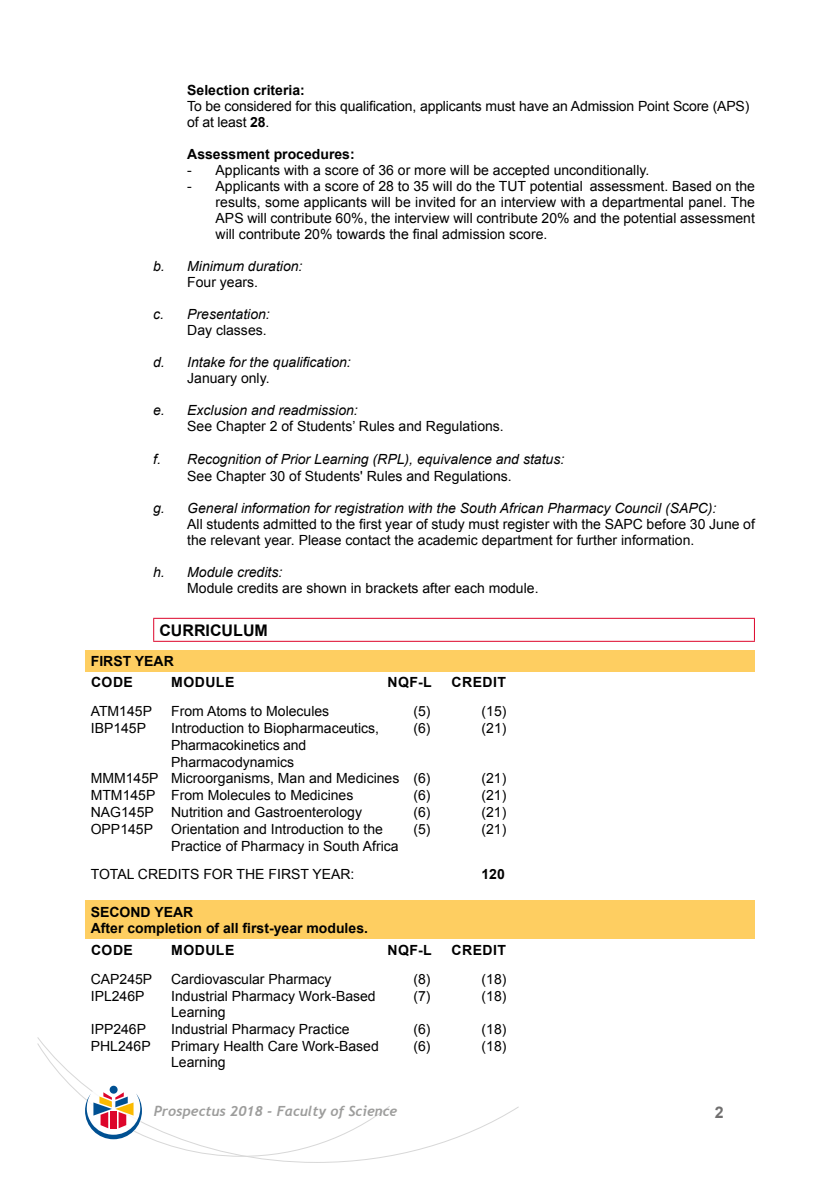
<style>
.page{position:relative;width:840px;height:1191px;background:#fff}
.page>*{position:absolute;margin:0;border:0;box-sizing:border-box;transform-origin:0 0}
.t1{font:700 16px "Arial";color:#000}
.t2{font:700 16px "Arial";color:#706f6f}
.t3{font:14px/16px "Arial";color:#000}
.t4{font:italic 14px "Arial";color:#000}
.t5{font:700 14px/21.6px "Arial";color:#000}
.t6{font:italic 700 14px "Trebuchet";color:#9d9d9c}
.s1{font-weight:700}
</style>
<div class="page">
<svg style="left:37px;top:1037px;width:482px;height:125px"></svg>
<svg style="left:37px;top:1043px;width:353px;height:113px"></svg>
<hr style="left:153px;top:618px;width:601px;height:1px;background:#dd052b">
<svg style="left:153px;top:619px;width:1px;height:22px"></svg>
<svg style="left:753px;top:619px;width:1px;height:22px"></svg>
<hr style="left:153px;top:641px;width:601px;height:1px;background:#dd052b">
<div style="left:85px;top:650px;width:669px;height:21px;background:#fece61"></div>
<div style="left:85px;top:900px;width:669px;height:39px;background:#fece61"></div>
<p class="t5" style="left:187px;top:80px;width:119px">Selection criteria:</p>
<p class="t3" style="left:187px;top:98px;width:563px">To be considered for this qualification, applicants must have an Admission Point Score (APS) of at least <span class="s1">28</span>.</p>
<p class="t5" style="left:187px;top:144px;width:169px">Assessment procedures:</p>
<p class="t3" style="left:187px;top:162px;width:463px">- Applicants with a score of 36 or more will be accepted unconditionally.</p>
<p class="t3" style="left:215px;top:178px;width:540px;text-align:justify;text-indent:-28px">- Applicants with a score of 28 to 35 will do the TUT potential assessment. Based on the results, some applicants will be invited for an interview with a departmental panel. The APS will contribute 60%, the interview will contribute 20% and the potential assessment will contribute 20% towards the final admission score.</p>
<p class="t4" style="left:153px;top:257px;width:151px">b. Minimum duration:</p>
<p class="t3" style="left:187px;top:274px;width:72px">Four years.</p>
<p class="t4" style="left:153px;top:305px;width:118px">c. Presentation:</p>
<p class="t3" style="left:187px;top:322px;width:81px">Day classes.</p>
<p class="t4" style="left:153px;top:353px;width:199px">d. Intake for the qualification:</p>
<p class="t3" style="left:187px;top:370px;width:84px">January only.</p>
<p class="t4" style="left:153px;top:401px;width:206px">e. Exclusion and readmission:</p>
<p class="t3" style="left:187px;top:418px;width:318px">See Chapter 2 of Students’ Rules and Regulations.</p>
<p class="t4" style="left:153px;top:450px;width:412px">f. Recognition of Prior Learning (RPL), equivalence and status:</p>
<p class="t3" style="left:187px;top:468px;width:326px">See Chapter 30 of Students' Rules and Regulations.</p>
<p class="t4" style="left:153px;top:499px;width:564px">g. General information for registration with the South African Pharmacy Council (SAPC):</p>
<p class="t3" style="left:187px;top:516px;width:569px">All students admitted to the first year of study must register with the SAPC before 30 June of the relevant year. Please contact the academic department for further information.</p>
<p class="t4" style="left:153px;top:563px;width:130px">h. Module credits:</p>
<p class="t3" style="left:187px;top:580px;width:352px">Module credits are shown in brackets after each module.</p>
<p class="t1" style="left:159px;top:619px;width:110px">CURRICULUM</p>
<p class="t5" style="left:91px;top:650px;width:84px">FIRST YEAR<br>CODE</p>
<p class="t5" style="left:171px;top:672px;width:65px">MODULE</p>
<p class="t5" style="left:387px;top:672px;width:46px">NQF-L</p>
<p class="t5" style="left:451px;top:672px;width:56px">CREDIT</p>
<p class="t3" style="left:91px;top:703px;width:63px">ATM145P</p>
<p class="t3" style="left:171px;top:703px;width:159px">From Atoms to Molecules</p>
<p class="t3" style="left:413px;top:703px;width:19px">(5)</p>
<p class="t3" style="left:481px;top:703px;width:26px">(15)</p>
<p class="t3" style="left:91px;top:720px;width:57px">IBP145P</p>
<p class="t3" style="left:171px;top:720px;width:209px">Introduction to Biopharmaceutics,</p>
<p class="t3" style="left:413px;top:720px;width:19px">(6)</p>
<p class="t3" style="left:481px;top:720px;width:26px">(21)</p>
<p class="t3" style="left:171px;top:737px;width:137px">Pharmacokinetics and</p>
<p class="t3" style="left:171px;top:753px;width:124px">Pharmacodynamics</p>
<p class="t3" style="left:91px;top:770px;width:341px">MMM145P Microorganisms, Man and Medicines (6)</p>
<p class="t3" style="left:481px;top:770px;width:26px">(21)</p>
<p class="t3" style="left:91px;top:787px;width:264px">MTM145P From Molecules to Medicines</p>
<p class="t3" style="left:413px;top:787px;width:19px">(6)</p>
<p class="t3" style="left:481px;top:787px;width:26px">(21)</p>
<p class="t3" style="left:91px;top:804px;width:272px">NAG145P Nutrition and Gastroenterology</p>
<p class="t3" style="left:413px;top:804px;width:19px">(6)</p>
<p class="t3" style="left:481px;top:804px;width:26px">(21)</p>
<p class="t3" style="left:91px;top:821px;width:64px">OPP145P</p>
<p class="t3" style="left:171px;top:821px;width:213px">Orientation and Introduction to the</p>
<p class="t3" style="left:413px;top:821px;width:19px">(5)</p>
<p class="t3" style="left:481px;top:821px;width:26px">(21)</p>
<p class="t3" style="left:91px;top:831px;width:309px;line-height:28px;text-indent:80px">Practice of Pharmacy in South Africa<br>TOTAL CREDITS FOR THE FIRST YEAR:</p>
<p class="t5" style="left:481px;top:863px;width:25px">120</p>
<p class="t5" style="left:91px;top:903px;width:278px;line-height:16.8px">SECOND YEAR<br>After completion of all first-year modules.</p>
<p class="t5" style="left:91px;top:939px;width:43px">CODE</p>
<p class="t5" style="left:171px;top:939px;width:65px">MODULE</p>
<p class="t5" style="left:387px;top:939px;width:46px">NQF-L</p>
<p class="t5" style="left:451px;top:939px;width:56px">CREDIT</p>
<p class="t3" style="left:91px;top:970px;width:63px">CAP245P</p>
<p class="t3" style="left:171px;top:970px;width:162px">Cardiovascular Pharmacy</p>
<p class="t3" style="left:413px;top:970px;width:19px">(8)</p>
<p class="t3" style="left:481px;top:970px;width:26px">(18)</p>
<p class="t3" style="left:91px;top:987px;width:55px">IPL246P</p>
<p class="t3" style="left:171px;top:987px;width:206px">Industrial Pharmacy Work-Based</p>
<p class="t3" style="left:413px;top:987px;width:19px">(7)</p>
<p class="t3" style="left:481px;top:987px;width:26px">(18)</p>
<p class="t3" style="left:171px;top:1004px;width:56px">Learning</p>
<p class="t3" style="left:91px;top:1020px;width:57px">IPP246P</p>
<p class="t3" style="left:171px;top:1020px;width:180px">Industrial Pharmacy Practice</p>
<p class="t3" style="left:413px;top:1020px;width:19px">(6)</p>
<p class="t3" style="left:481px;top:1020px;width:26px">(18)</p>
<p class="t3" style="left:91px;top:1037px;width:61px">PHL246P</p>
<p class="t3" style="left:171px;top:1037px;width:209px">Primary Health Care Work-Based</p>
<p class="t3" style="left:413px;top:1037px;width:19px">(6)</p>
<p class="t3" style="left:481px;top:1037px;width:26px">(18)</p>
<p class="t3" style="left:171px;top:1054px;width:56px">Learning</p>
<p class="t6" style="left:154px;top:1102px;width:245px">Prospectus 2018 - Faculty of Science</p>
<p class="t2" style="left:714px;top:1100px;width:10px">2</p>
</div>
